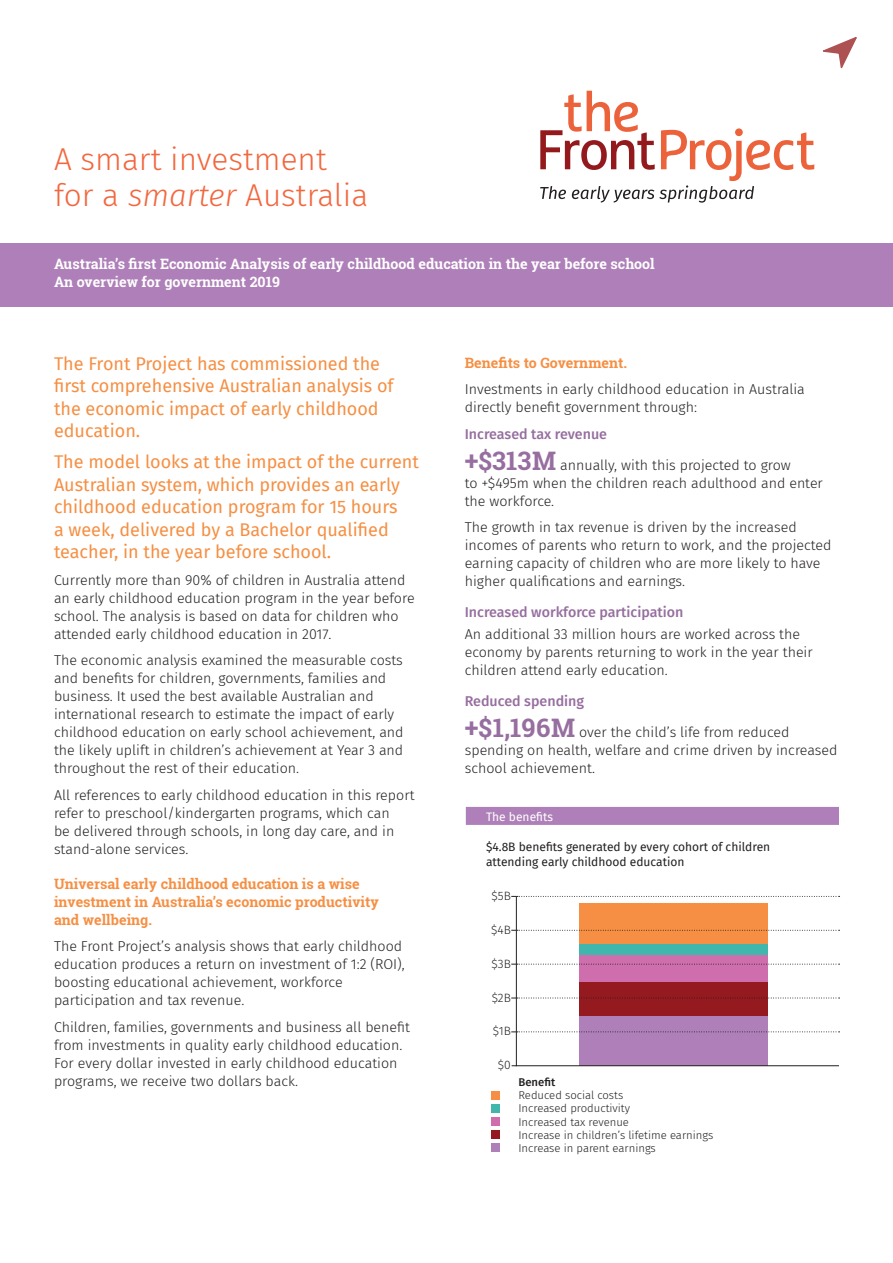
<style>
.page{position:relative;width:893px;height:1263px;background:#fff}
.page>*{position:absolute;margin:0;border:0;box-sizing:border-box;transform-origin:0 0}
.t1{font:300 31.5px/36px "Fira Sans";color:#f2673e}
.t2{font:18px/22.5px "Fira Sans";color:#f68f43}
.t3{font:300 14.25px/18px "Fira Sans";color:#231f20}
.t4{font:700 14.25px/18px "Roboto Slab";color:#f68f43}
.t5{font:700 14.25px/18px "Roboto Slab";color:#fff}
.t6{font:500 14.25px "Fira Sans";color:#966e9f}
.t7{font:12px/15px "Fira Sans";color:#231f20}
.t8{font:300 12px "Fira Sans";color:#231f20}
.t9{font:12px "Fira Sans";color:#fff}
.t10{font:300 11.25px/13.2px "Fira Sans";color:#231f20}
.t11{font:500 11.25px "Fira Sans";color:#231f20}
.s1{font-style:italic}
.s2{font-weight:500;color:#966e9f}
.s3{font-family:"Roboto Slab";font-weight:700;font-size:25.5px;color:#966e9f}
</style>
<div class="page">
<svg style="left:823px;top:37px;width:34px;height:32px"></svg>
<svg style="left:540px;top:91px;width:274px;height:112px"></svg>
<div style="left:0;top:243px;width:893px;height:64px;background:#ae7fb8"></div>
<div style="left:466px;top:807px;width:373px;height:18px;background:#ae7fb8"></div>
<div style="left:492px;top:1091px;width:8px;height:8px;background:#f68f43"></div>
<div style="left:492px;top:1104px;width:8px;height:8px;background:#40b6ac"></div>
<div style="left:492px;top:1117px;width:8px;height:8px;background:#ce6eac"></div>
<div style="left:492px;top:1131px;width:8px;height:8px;background:#941a1f"></div>
<div style="left:492px;top:1144px;width:8px;height:8px;background:#ae7fb8"></div>
<svg style="left:516px;top:895px;width:324px;height:171px"></svg>
<svg style="left:511px;top:930px;width:329px;height:1px"></svg>
<svg style="left:511px;top:964px;width:329px;height:1px"></svg>
<svg style="left:511px;top:998px;width:329px;height:1px"></svg>
<svg style="left:511px;top:1031px;width:329px;height:1px"></svg>
<svg style="left:511px;top:896px;width:329px;height:1px"></svg>
<h1 class="t1" style="left:54px;top:141px;width:316px">A smart investment for a <span class="s1">smarter</span> Australia</h1>
<p class="t5" style="left:54px;top:254px;width:602px">Australia’s first Economic Analysis of early childhood education in the year before school<br>An overview for government 2019</p>
<p class="t2" style="left:54px;top:352px;width:341px">The Front Project has commissioned the first comprehensive Australian analysis of the economic impact of early childhood education.</p>
<p class="t2" style="left:54px;top:450px;width:366px">The model looks at the impact of the current Australian system, which provides an early childhood education program for 15 hours<br>a week, delivered by a Bachelor qualified teacher, in the year before school.</p>
<p class="t3" style="left:54px;top:571px;width:362px">Currently more than 90% of children in Australia attend an early childhood education program in the year before school. The analysis is based on data for children who attended early childhood education in 2017.</p>
<p class="t3" style="left:54px;top:651px;width:351px">The economic analysis examined the measurable costs and benefits for children, governments, families and business. It used the best available Australian and international research to estimate the impact of early childhood education on early school achievement, and the likely uplift in children’s achievement at Year 3 and throughout the rest of their education.</p>
<p class="t3" style="left:54px;top:786px;width:362px">All references to early childhood education in this report refer to preschool/kindergarten programs, which can<br>be delivered through schools, in long day care, and in stand-alone services.</p>
<p class="t4" style="left:54px;top:874px;width:326px">Universal early childhood education is a wise investment in Australia’s economic productivity and wellbeing.</p>
<p class="t3" style="left:54px;top:937px;width:352px">The Front Project’s analysis shows that early childhood education produces a return on investment of 1:2 (ROI), boosting educational achievement, workforce participation and tax revenue.</p>
<p class="t3" style="left:54px;top:1018px;width:358px">Children, families, governments and business all benefit from investments in quality early childhood education.<br>For every dollar invested in early childhood education programs, we receive two dollars back.</p>
<p class="t4" style="left:465px;top:353px;width:164px">Benefits to Government.</p>
<p class="t3" style="left:465px;top:380px;width:342px">Investments in early childhood education in Australia directly benefit government through:</p>
<p class="t3" style="left:465px;top:418px;width:328px;line-height:30.8px"><span class="s2">Increased tax revenue<br></span><span class="s3">+$313M</span> annually, with this projected to grow</p>
<p class="t3" style="left:465px;top:474px;width:360px">to +$495m when the children reach adulthood and enter the workforce.</p>
<p class="t3" style="left:465px;top:518px;width:368px">The growth in tax revenue is driven by the increased incomes of parents who return to work, and the projected earning capacity of children who are more likely to have higher qualifications and earnings.</p>
<p class="t6" style="left:465px;top:600px;width:220px">Increased workforce participation</p>
<p class="t3" style="left:465px;top:625px;width:350px">An additional 33 million hours are worked across the economy by parents returning to work in the year their children attend early education.</p>
<p class="t3" style="left:465px;top:685px;width:326px;line-height:30.8px"><span class="s2">Reduced spending<br></span><span class="s3">+$1,196M</span> over the child’s life from reduced</p>
<p class="t3" style="left:465px;top:741px;width:374px">spending on health, welfare and crime driven by increased school achievement.</p>
<p class="t9" style="left:486px;top:808px;width:69px">The benefits</p>
<p class="t7" style="left:486px;top:839px;width:286px">$4.8B benefits generated by every cohort of children attending early childhood education</p>
<p class="t8" style="left:492px;top:887px;width:21px">$5B</p>
<p class="t8" style="left:491px;top:921px;width:21px">$4B</p>
<p class="t8" style="left:492px;top:955px;width:21px">$3B</p>
<p class="t8" style="left:492px;top:989px;width:21px">$2B</p>
<p class="t8" style="left:493px;top:1022px;width:20px">$1B</p>
<p class="t8" style="left:498px;top:1056px;width:14px">$0</p>
<p class="t11" style="left:518px;top:1073px;width:38px">Benefit</p>
<p class="t10" style="left:518px;top:1089px;width:196px">Reduced social costs<br>Increased productivity<br>Increased tax revenue<br>Increase in children’s lifetime earnings<br>Increase in parent earnings</p>
</div>
